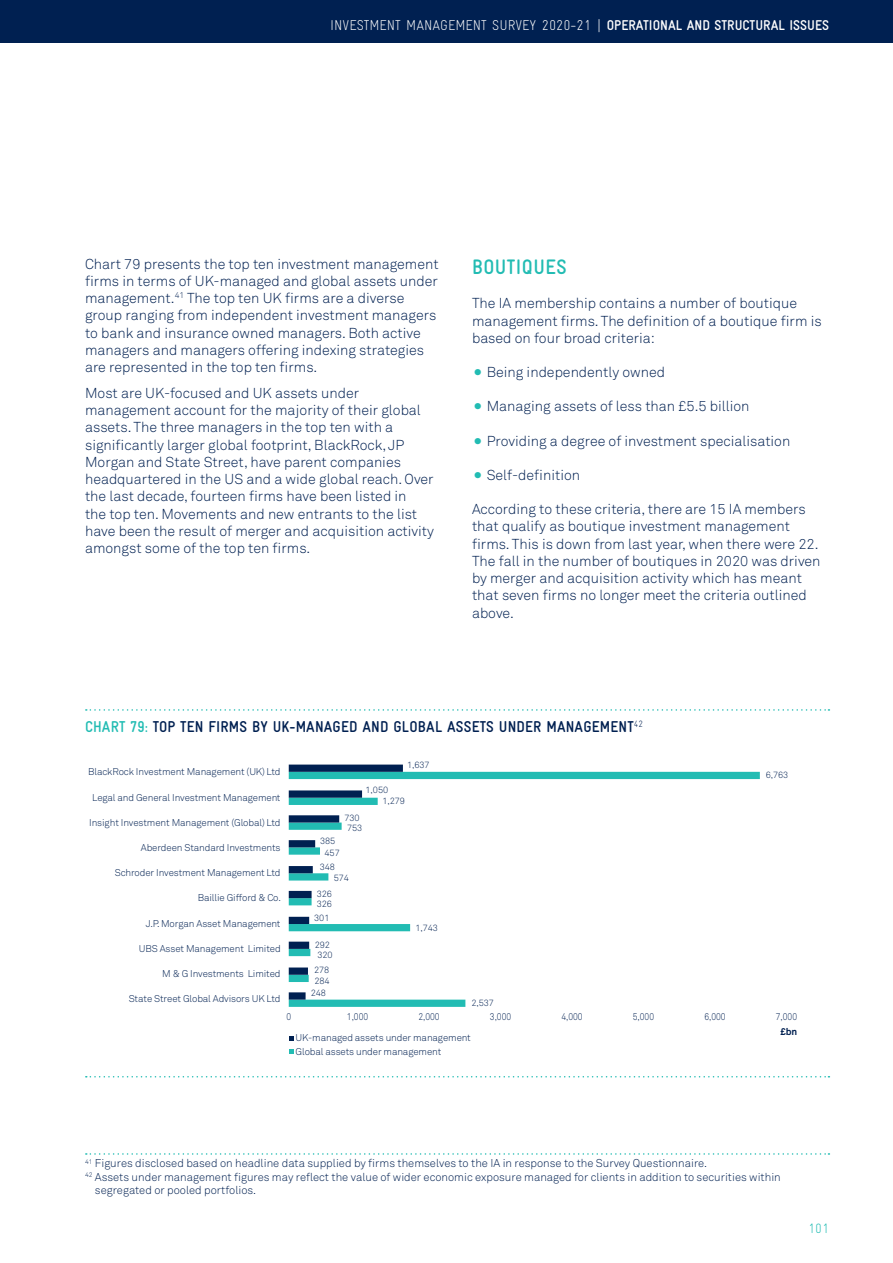
<style>
.page{position:relative;width:893px;height:1263px;background:#fff}
.page>*{position:absolute;margin:0;border:0;box-sizing:border-box;transform-origin:0 0}
.subhead1{font:700 21px "Gravur Condensed";letter-spacing:.02em;color:#22bcb3}
.table_head{font:700 15.75px "Gravur Condensed";letter-spacing:.01em;color:#002051}
.t1{font:300 14.25px/17.2px "Akkurat Std";color:#002051}
.t2{font:300 14.25px "Gravur Condensed";color:#fff}
.t3{font:300 13.5px "Gravur Condensed";color:#22bcb3}
.footnotes{font:300 11.25px/13.5px "Akkurat Std";color:#002051}
.t4{font:300 9.75px/13.5px "Akkurat Std";letter-spacing:-.01em;color:#002051}
.t5{font:300 9.75px/14.2px "Akkurat Std";letter-spacing:-.01em;color:#002051;text-align:center;scale:.86 1}
.t6{font:300 9px/9.4px "Akkurat Std";color:#002051}
.s1{font-weight:700}
.s2{font-size:27px;color:#22bcb3}
.s3{color:#22bcb3}
</style>
<div class="page">
<div style="left:0;top:0;width:893px;height:43px;background:#002051"></div>
<svg style="left:86px;top:1153px;width:743px;height:2px"></svg>
<svg style="left:86px;top:709px;width:743px;height:2px"></svg>
<svg style="left:86px;top:1076px;width:743px;height:1px"></svg>
<svg style="left:289px;top:1036px;width:4px;height:4px"></svg>
<svg style="left:289px;top:1049px;width:4px;height:5px"></svg>
<svg style="left:289px;top:772px;width:471px;height:235px"></svg>
<svg style="left:289px;top:764px;width:114px;height:236px"></svg>
<p class="t2" style="left:330px;top:17px;width:500px">INVESTMENT MANAGEMENT SURVEY 2020-21 | <span class="s1">OPERATIONAL AND STRUCTURAL ISSUES</span></p>
<p class="t1" style="left:85px;top:255px;width:355px">Chart 79 presents the top ten investment management firms in terms of UK-managed and global assets under management.<sup>41</sup> The top ten UK firms are a diverse group ranging from independent investment managers to bank and insurance owned managers. Both active managers and managers offering indexing strategies are represented in the top ten firms.</p>
<p class="t1" style="left:85px;top:384px;width:350px">Most are UK-focused and UK assets under management account for the majority of their global assets. The three managers in the top ten with a significantly larger global footprint, BlackRock, JP Morgan and State Street, have parent companies headquartered in the US and a wide global reach. Over the last decade, fourteen firms have been listed in<br>the top ten. Movements and new entrants to the list have been the result of merger and acquisition activity amongst some of the top ten firms.</p>
<p class="subhead1" style="left:472px;top:255px;width:96px">BOUTIQUES</p>
<p class="t1" style="left:472px;top:295px;width:351px">The IA membership contains a number of boutique management firms. The definition of a boutique firm is based on four broad criteria:</p>
<p class="t1" style="left:472px;top:363px;width:195px"><span class="s2">•</span> Being independently owned</p>
<p class="t1" style="left:472px;top:398px;width:279px"><span class="s2">•</span> Managing assets of less than £5.5 billion</p>
<p class="t1" style="left:472px;top:432px;width:320px"><span class="s2">•</span> Providing a degree of investment specialisation</p>
<p class="t1" style="left:472px;top:466px;width:110px"><span class="s2">•</span> Self-definition</p>
<p class="t1" style="left:472px;top:500px;width:350px">According to these criteria, there are 15 IA members that qualify as boutique investment management firms. This is down from last year, when there were 22.<br>The fall in the number of boutiques in 2020 was driven by merger and acquisition activity which has meant that seven firms no longer meet the criteria outlined above.</p>
<p class="table_head" style="left:85px;top:718px;width:559px"><span class="s3">CHART 79:</span> TOP TEN FIRMS BY UK-MANAGED AND GLOBAL ASSETS UNDER MANAGEMENT<sup>42</sup></p>
<p class="t4" style="left:88px;top:765px;width:194px">BlackRock Investment Management (UK) Ltd</p>
<p class="t4" style="left:92px;top:790px;width:190px">Legal and General Investment Management</p>
<p class="t4" style="left:89px;top:816px;width:193px">Insight Investment Management (Global) Ltd</p>
<p class="t4" style="left:141px;top:841px;width:141px">Aberdeen Standard Investments</p>
<p class="t4" style="left:115px;top:866px;width:167px">Schroder Investment Management Ltd</p>
<p class="t4" style="left:198px;top:891px;width:85px">Baillie Gifford &amp; Co.</p>
<p class="t4" style="left:146px;top:916px;width:136px">J.P. Morgan Asset Management</p>
<p class="t4" style="left:139px;top:942px;width:143px">UBS Asset Management Limited</p>
<p class="t4" style="left:162px;top:967px;width:120px">M &amp; G Investments Limited</p>
<p class="t4" style="left:129px;top:992px;width:153px">State Street Global Advisors UK Ltd</p>
<p class="t6" style="left:366px;top:785px;width:24px">1,050</p>
<p class="t6" style="left:407px;top:760px;width:24px">1,637</p>
<p class="t6" style="left:344px;top:813px;width:19px;text-align:center">730<br>753</p>
<p class="t6" style="left:320px;top:835px;width:21px;line-height:11.7px;text-align:center">385<br>457</p>
<p class="t6" style="left:334px;top:861px;width:17px;line-height:10.9px;text-indent:-14px">348<br>574</p>
<p class="t6" style="left:317px;top:889px;width:17px;line-height:10.2px">326<br>326</p>
<p class="t6" style="left:314px;top:913px;width:17px">301</p>
<p class="t6" style="left:315px;top:939px;width:19px;line-height:10.1px">292<br>320</p>
<p class="t6" style="left:314px;top:964px;width:17px;line-height:11.1px">278<br>284</p>
<p class="t6" style="left:311px;top:988px;width:17px">248</p>
<p class="t6" style="left:382px;top:796px;width:24px">1,279</p>
<p class="t6" style="left:415px;top:923px;width:24px">1,743</p>
<p class="t6" style="left:471px;top:998px;width:24px">2,537</p>
<p class="t6" style="left:766px;top:770px;width:24px">6,763</p>
<p class="t5" style="left:287px;top:1010px;width:7px">0</p>
<p class="t5" style="left:347px;top:1010px;width:26px">1,000</p>
<p class="t5" style="left:418px;top:1010px;width:26px">2,000</p>
<p class="t5" style="left:490px;top:1010px;width:26px">3,000</p>
<p class="t5" style="left:561px;top:1010px;width:26px">4,000</p>
<p class="t5" style="left:633px;top:1010px;width:26px">5,000</p>
<p class="t5" style="left:704px;top:1010px;width:26px">6,000</p>
<p class="t5" style="left:776px;top:1010px;width:27px">7,000 <span class="s1">£bn</span></p>
<p class="t4" style="left:296px;top:1031px;width:177px">UK-managed assets under management<br>Global assets under management</p>
<p class="footnotes" style="left:85px;top:1157px;width:623px"><sup>41</sup> Figures disclosed based on headline data supplied by firms themselves to the IA in response to the Survey Questionnaire.</p>
<p class="footnotes" style="left:95px;top:1170px;width:687px;text-indent:-10px"><sup>42</sup> Assets under management figures may reflect the value of wider economic exposure managed for clients in addition to securities within segregated or pooled portfolios.</p>
<p class="t3" style="left:808px;top:1220px;width:23px">101</p>
</div>
